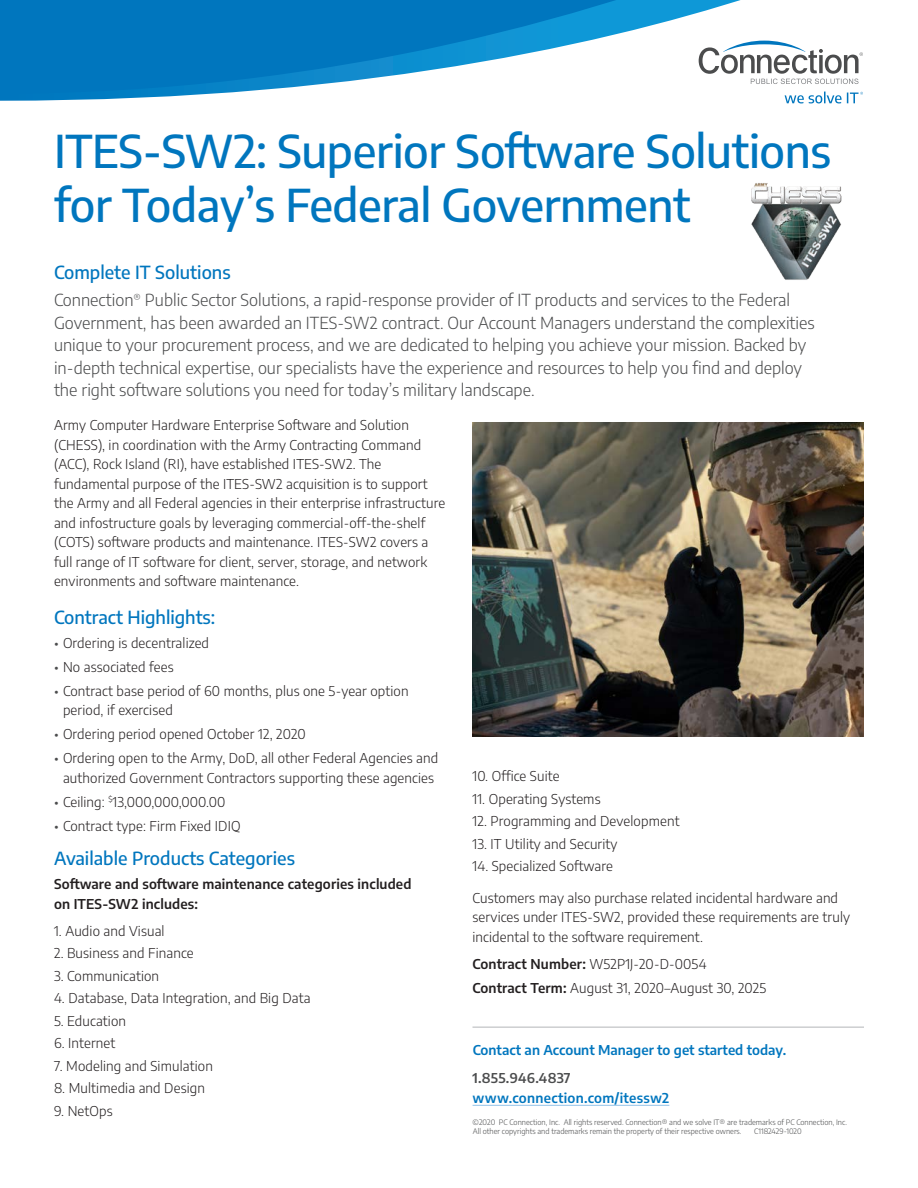
<style>
.page{position:relative;width:918px;height:1188px;background:#fff}
.page>*{position:absolute;margin:0;border:0;box-sizing:border-box;transform-origin:0 0}
.t1{font:500 45px/54px "Encode Sans";letter-spacing:-.01em;color:#0076be}
.Body_Subhead{font:500 18px "Encode Sans";color:#0076be}
.Overview{font:300 16.5px/22.5px "Encode Sans";color:#4b4c4d}
.Body{font:300 13.5px/19.5px "Encode Sans";letter-spacing:.01em;color:#231f20}
.Body-2{font:600 13.5px/19.5px "Encode Sans";letter-spacing:.01em;color:#231f20}
.t2{font:600 13.5px "Encode Sans";color:#0076be}
.t3{font:600 13.5px "Encode Sans";letter-spacing:.02em;color:#0076be}
.t4{font:600 13.5px "Encode Sans";letter-spacing:.02em;color:#4b4c4d}
.Copyright{font:300 7.5px/9px "Encode Sans";color:#4b4c4d}
.s1{color:#4b4c4d}
.s2{font-weight:600}
</style>
<div class="page">
<svg style="left:0;top:94px;width:205px;height:7px"></svg>
<svg style="left:0;top:0;width:772px;height:94px;fill:#0076be"></svg>
<img style="left:472px;top:422px;width:392px;height:314px">
<img style="left:751px;top:183px;width:91px;height:97px">
<svg style="left:699px;top:41px;width:164px;height:43px"></svg>
<svg style="left:785px;top:92px;width:78px;height:11px"></svg>
<hr style="left:472px;top:1027px;width:392px;height:1px;background:#b4b5b8">
<hr style="left:473px;top:1105px;width:196px;height:1px;background:#93c2e8">
<h1 class="t1" style="left:54px;top:122px;width:779px">ITES-SW2: Superior Software Solutions for Today’s Federal Government</h1>
<p class="Body_Subhead" style="left:54px;top:260px;width:178px">Complete IT Solutions</p>
<p class="Overview" style="left:54px;top:288px;width:762px">Connection<sup>®</sup> Public Sector Solutions, a rapid-response provider of IT products and services to the Federal Government, has been awarded an ITES-SW2 contract. Our Account Managers understand the complexities unique to your procurement process, and we are dedicated to helping you achieve your mission. Backed by in‑depth technical expertise, our specialists have the experience and resources to help you find and deploy the right software solutions you need for today’s military landscape.</p>
<p class="Body" style="left:54px;top:415px;width:393px">Army Computer Hardware Enterprise Software and Solution (CHESS), in coordination with the Army Contracting Command (ACC), Rock Island (RI), have established ITES-SW2. The fundamental purpose of the ITES-SW2 acquisition is to support the Army and all Federal agencies in their enterprise infrastructure and infostructure goals by leveraging commercial-off-the-shelf (COTS) software products and maintenance. ITES-SW2 covers a full range of IT software for client, server, storage, and network environments and software maintenance.</p>
<p class="Body_Subhead" style="left:54px;top:605px;width:163px">Contract Highlights:</p>
<p class="Body" style="left:54px;top:633px;width:157px"><span class="s1">•</span> Ordering is decentralized</p>
<p class="Body" style="left:54px;top:657px;width:121px"><span class="s1">•</span> No associated fees</p>
<p class="Body" style="left:63px;top:681px;width:347px;text-indent:-9px"><span class="s1">•</span> Contract base period of 60 months, plus one 5-year option period, if exercised</p>
<p class="Body" style="left:54px;top:724px;width:253px"><span class="s1">•</span> Ordering period opened October 12, 2020</p>
<p class="Body" style="left:54px;top:748px;width:386px;text-align:center"><span class="s1">•</span> Ordering open to the Army, DoD, all other Federal Agencies and authorized Government Contractors supporting these agencies</p>
<p class="Body" style="left:54px;top:792px;width:173px"><span class="s1">•</span> Ceiling: <sup>$</sup>13,000,000,000.00</p>
<p class="Body" style="left:54px;top:816px;width:188px"><span class="s1">•</span> Contract type: Firm Fixed IDIQ</p>
<p class="Body_Subhead" style="left:54px;top:846px;width:242px">Available Products Categories</p>
<p class="Body-2" style="left:54px;top:874px;width:359px">Software and software maintenance categories included on ITES-SW2 includes:</p>
<p class="Body" style="left:54px;top:921px;width:112px">1. Audio and Visual</p>
<p class="Body" style="left:54px;top:943px;width:141px">2. Business and Finance</p>
<p class="Body" style="left:54px;top:966px;width:107px">3. Communication</p>
<p class="Body" style="left:54px;top:988px;width:258px">4. Database, Data Integration, and Big Data</p>
<p class="Body" style="left:54px;top:1011px;width:74px">5. Education</p>
<p class="Body" style="left:54px;top:1033px;width:63px">6. Internet</p>
<p class="Body" style="left:54px;top:1056px;width:160px">7. Modeling and Simulation</p>
<p class="Body" style="left:54px;top:1078px;width:152px">8. Multimedia and Design</p>
<p class="Body" style="left:54px;top:1101px;width:60px">9. NetOps</p>
<p class="Body" style="left:472px;top:766px;width:89px">10. Office Suite</p>
<p class="Body" style="left:472px;top:789px;width:130px">11. Operating Systems</p>
<p class="Body" style="left:472px;top:811px;width:209px">12. Programming and Development</p>
<p class="Body" style="left:472px;top:834px;width:146px">13. IT Utility and Security</p>
<p class="Body" style="left:472px;top:856px;width:142px">14. Specialized Software</p>
<p class="Body" style="left:472px;top:888px;width:379px">Customers may also purchase related incidental hardware and services under ITES-SW2, provided these requirements are truly incidental to the software requirement.</p>
<p class="Body" style="left:472px;top:954px;width:236px"><span class="s2">Contract Number:</span> W52P1J-20-D-0054</p>
<p class="Body" style="left:472px;top:978px;width:295px"><span class="s2">Contract Term:</span> August 31, 2020–August 30, 2025</p>
<p class="t2" style="left:473px;top:1040px;width:315px">Contact an Account Manager to get started today.</p>
<p class="t4" style="left:472px;top:1068px;width:100px">1.855.946.4837</p>
<p class="t3" style="left:473px;top:1088px;width:198px">www.connection.com/itessw2</p>
<p class="Copyright" style="left:473px;top:1117px;width:376px">©2020 PC Connection, Inc. All rights reserved. Connection® and we solve IT® are trademarks of PC Connection, Inc.<br>All other copyrights and trademarks remain the property of their respective owners.</p>
<p class="Copyright" style="left:754px;top:1126px;width:49px">C1182429-1020</p>
</div>
